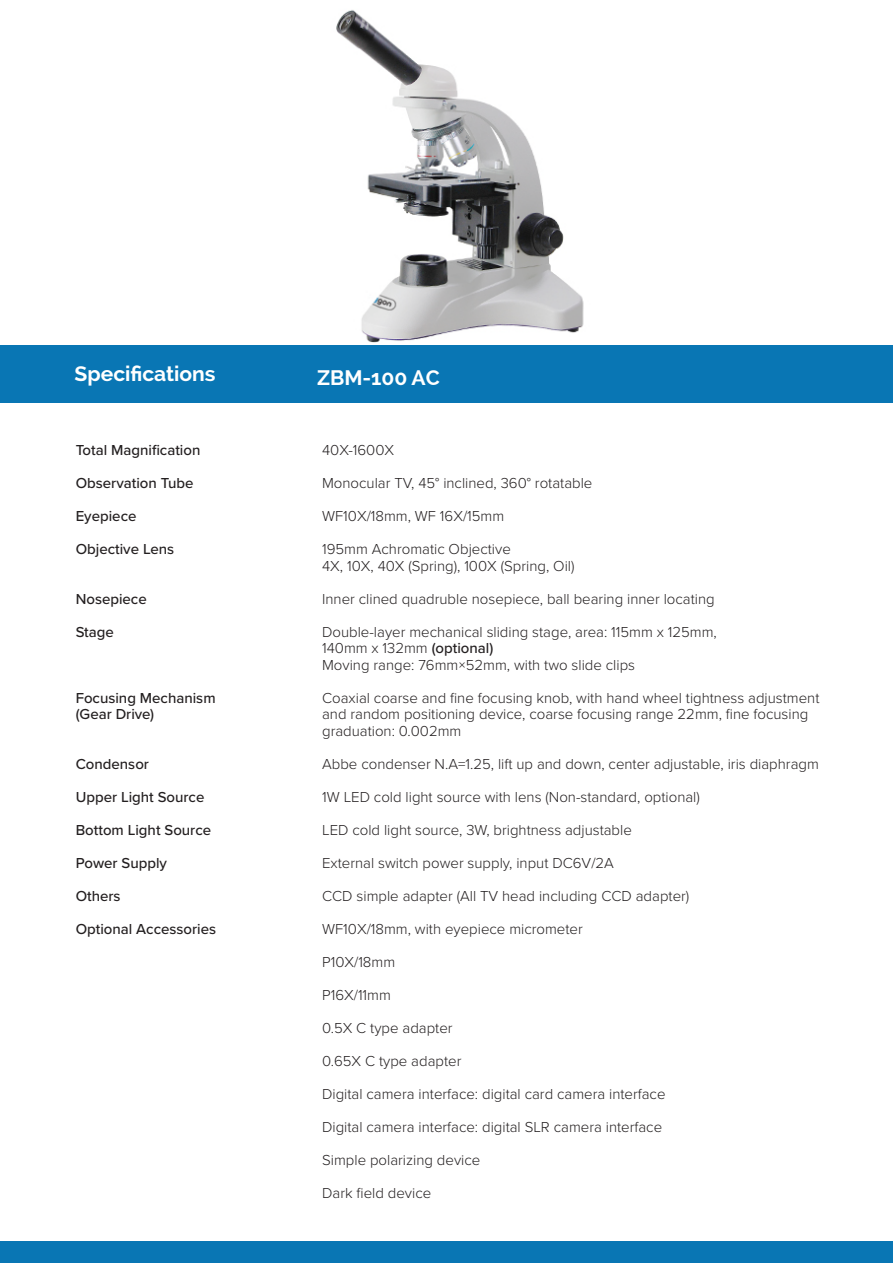
<style>
.page{position:relative;width:893px;height:1263px;background:#fff}
.page>*{position:absolute;margin:0;border:0;box-sizing:border-box;transform-origin:0 0}
.t1{font:700 21px "Raleway";color:#fff}
.t2{font:300 15px/16.5px "Proxima Nova";color:#231f20}
.t3{font:500 15px/16.5px "Proxima Nova";color:#231f20}
.s1{font-weight:500}
</style>
<div class="page">
<div style="left:0;top:1242px;width:893px;height:21px;background:#0976b4"></div>
<div style="left:0;top:345px;width:893px;height:58px;background:#0976b4"></div>
<img style="left:336px;top:10px;width:248px;height:333px">
<h1 class="t1" style="left:75px;top:362px;width:143px">Specifications</h1>
<h1 class="t1" style="left:317px;top:365px;width:124px">ZBM-100 AC</h1>
<p class="t3" style="left:76px;top:442px;width:126px">Total Magnification</p>
<p class="t3" style="left:76px;top:475px;width:119px">Observation Tube</p>
<p class="t3" style="left:76px;top:508px;width:62px">Eyepiece</p>
<p class="t3" style="left:76px;top:541px;width:100px">Objective Lens</p>
<p class="t3" style="left:76px;top:590px;width:73px">Nosepiece</p>
<p class="t3" style="left:76px;top:623px;width:40px">Stage</p>
<p class="t3" style="left:76px;top:689px;width:141px">Focusing Mechanism (Gear Drive)</p>
<p class="t3" style="left:76px;top:755px;width:75px">Condensor</p>
<p class="t3" style="left:76px;top:788px;width:130px">Upper Light Source</p>
<p class="t3" style="left:76px;top:821px;width:137px">Bottom Light Source</p>
<p class="t3" style="left:76px;top:854px;width:93px">Power Supply</p>
<p class="t3" style="left:76px;top:887px;width:46px">Others</p>
<p class="t3" style="left:76px;top:920px;width:142px">Optional Accessories</p>
<p class="t2" style="left:322px;top:441px;width:74px">40X-1600X</p>
<p class="t2" style="left:322px;top:466px;width:272px;line-height:33px">Monocular TV, 45° inclined, 360° rotatable<br>WF10X/18mm, WF 16X/15mm</p>
<p class="t2" style="left:322px;top:540px;width:254px">195mm Achromatic Objective<br>4X, 10X, 40X (Spring), 100X (Spring, Oil)</p>
<p class="t2" style="left:322px;top:590px;width:394px">Inner clined quadruble nosepiece, ball bearing inner locating</p>
<p class="t2" style="left:322px;top:623px;width:396px">Double-layer mechanical sliding stage, area: 115mm x 125mm,<br>140mm x 132mm <span class="s1">(optional)<br></span>Moving range: 76mm×52mm, with two slide clips</p>
<p class="t2" style="left:322px;top:689px;width:499px">Coaxial coarse and fine focusing knob, with hand wheel tightness adjustment and random positioning device, coarse focusing range 22mm, fine focusing graduation: 0.002mm</p>
<p class="t2" style="left:322px;top:755px;width:498px">Abbe condenser N.A=1.25, lift up and down, center adjustable, iris diaphragm</p>
<p class="t2" style="left:322px;top:788px;width:379px">1W LED cold light source with lens (Non-standard, optional)</p>
<p class="t2" style="left:322px;top:821px;width:311px">LED cold light source, 3W, brightness adjustable</p>
<p class="t2" style="left:322px;top:854px;width:293px">External switch power supply, input DC6V/2A</p>
<p class="t2" style="left:322px;top:887px;width:369px">CCD simple adapter (All TV head including CCD adapter)</p>
<p class="t2" style="left:322px;top:920px;width:262px">WF10X/18mm, with eyepiece micrometer</p>
<p class="t2" style="left:322px;top:953px;width:75px">P10X/18mm</p>
<p class="t2" style="left:322px;top:986px;width:70px">P16X/11mm</p>
<p class="t2" style="left:322px;top:1019px;width:132px">0.5X C type adapter</p>
<p class="t2" style="left:322px;top:1052px;width:141px">0.65X C type adapter</p>
<p class="t2" style="left:322px;top:1085px;width:345px">Digital camera interface: digital card camera interface</p>
<p class="t2" style="left:322px;top:1118px;width:342px">Digital camera interface: digital SLR camera interface</p>
<p class="t2" style="left:322px;top:1151px;width:160px">Simple polarizing device</p>
<p class="t2" style="left:322px;top:1184px;width:111px">Dark field device</p>
</div>
